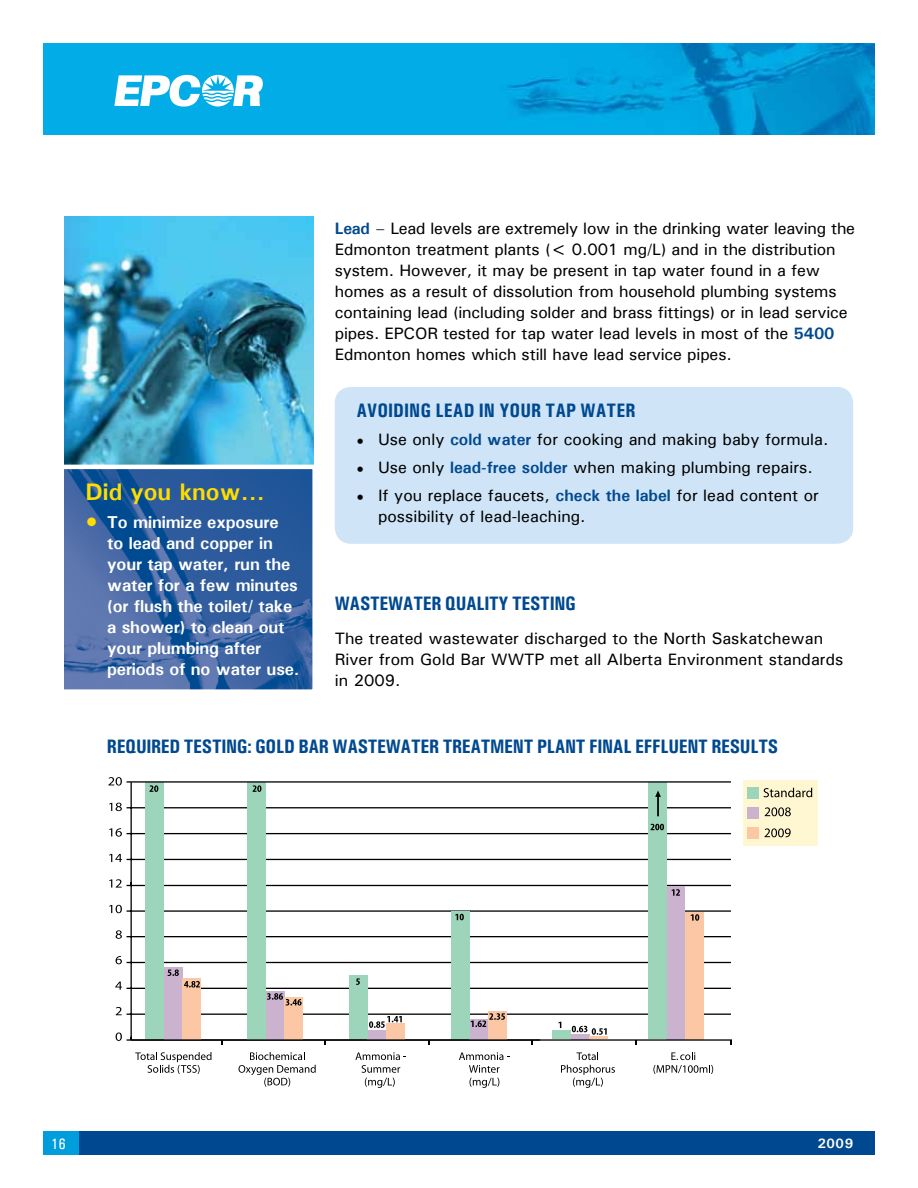
<style>
.page{position:relative;width:918px;height:1188px;background:#fff}
.page>*{position:absolute;margin:0;border:0;box-sizing:border-box;transform-origin:0 0}
.t1{font:700 24px "Univers";color:#fd0}
.t2{font:700 19.5px "Univers Condensed";letter-spacing:-.02em;color:#004990}
.t3{font:700 17.25px/21px "Univers";letter-spacing:-.01em;color:#fff}
.t4{font:16.5px/21px "Univers";letter-spacing:-.01em;color:#000}
.t5{font:15px "Univers Condensed";color:#fff}
.t6{font:700 13.5px "Univers";color:#fff}
.s1{color:#fd0}
.s2{font-weight:700;color:#004990}
.s3{font-size:10.5px}
</style>
<div class="page">
<img style="left:43px;top:43px;width:832px;height:92px">
<div style="left:43px;top:1131px;width:832px;height:24px;background:#004990"></div>
<div style="left:43px;top:1131px;width:35px;height:24px;background:#009ddc"></div>
<svg style="left:114px;top:75px;width:149px;height:32px"></svg>
<img style="left:65px;top:216px;width:248px;height:246px">
<div style="left:335px;top:387px;width:518px;height:157px;background:#cfe4f6;border-radius:16px"></div>
<svg style="left:64px;top:462px;width:250px;height:228px;background:#3b66a3"></svg>
<hr style="left:131px;top:885px;width:1px;height:155px;background:#000">
<hr style="left:127px;top:1039px;width:413px;height:2px;background:#000">
<hr style="left:127px;top:1014px;width:604px;height:1px;background:#000">
<hr style="left:127px;top:988px;width:604px;height:1px;background:#000">
<hr style="left:127px;top:962px;width:604px;height:1px;background:#000">
<hr style="left:127px;top:936px;width:604px;height:1px;background:#000">
<hr style="left:127px;top:910px;width:604px;height:2px;background:#000">
<hr style="left:127px;top:885px;width:604px;height:1px;background:#000">
<div style="left:164px;top:967px;width:19px;height:72px;background:#cbb3cf"></div>
<div style="left:182px;top:978px;width:19px;height:61px;background:#fcc7a5"></div>
<hr style="left:131px;top:782px;width:1px;height:103px;background:#000">
<hr style="left:127px;top:859px;width:604px;height:1px;background:#000">
<hr style="left:127px;top:833px;width:604px;height:1px;background:#000">
<hr style="left:127px;top:807px;width:604px;height:1px;background:#000">
<svg style="left:108px;top:777px;width:14px;height:9px"></svg>
<svg style="left:109px;top:803px;width:13px;height:8px"></svg>
<svg style="left:109px;top:828px;width:13px;height:9px"></svg>
<svg style="left:109px;top:854px;width:13px;height:8px"></svg>
<svg style="left:109px;top:879px;width:13px;height:9px"></svg>
<svg style="left:109px;top:905px;width:13px;height:8px"></svg>
<svg style="left:116px;top:930px;width:6px;height:9px"></svg>
<svg style="left:116px;top:956px;width:6px;height:8px"></svg>
<svg style="left:115px;top:982px;width:7px;height:8px"></svg>
<svg style="left:116px;top:1007px;width:6px;height:8px"></svg>
<svg style="left:116px;top:1032px;width:6px;height:9px"></svg>
<svg style="left:135px;top:1052px;width:77px;height:22px"></svg>
<svg style="left:238px;top:1052px;width:78px;height:35px"></svg>
<div style="left:145px;top:782px;width:19px;height:257px;background:#9dd5bb"></div>
<div style="left:266px;top:991px;width:18px;height:48px;background:#cbb3cf"></div>
<div style="left:284px;top:997px;width:19px;height:42px;background:#fcc7a5"></div>
<div style="left:247px;top:782px;width:19px;height:257px;background:#9dd5bb"></div>
<div style="left:367px;top:1030px;width:19px;height:9px;background:#cbb3cf"></div>
<div style="left:386px;top:1023px;width:19px;height:16px;background:#fcc7a5"></div>
<div style="left:349px;top:976px;width:19px;height:63px;background:#9dd5bb"></div>
<div style="left:469px;top:1019px;width:19px;height:20px;background:#cbb3cf"></div>
<div style="left:488px;top:1011px;width:18px;height:28px;background:#fcc7a5"></div>
<div style="left:451px;top:912px;width:18px;height:127px;background:#9dd5bb"></div>
<div style="left:571px;top:1034px;width:19px;height:5px;background:#cbb3cf"></div>
<div style="left:553px;top:1030px;width:18px;height:9px;background:#9dd5bb"></div>
<svg style="left:653px;top:1052px;width:60px;height:22px"></svg>
<div style="left:667px;top:886px;width:18px;height:153px;background:#cbb3cf"></div>
<div style="left:685px;top:912px;width:19px;height:127px;background:#fcc7a5"></div>
<div style="left:648px;top:782px;width:19px;height:257px;background:#9dd5bb"></div>
<div style="left:744px;top:781px;width:74px;height:65px;background:#fff6d2"></div>
<svg style="left:764px;top:788px;width:48px;height:9px"></svg>
<svg style="left:765px;top:807px;width:26px;height:9px"></svg>
<svg style="left:765px;top:828px;width:26px;height:9px"></svg>
<div style="left:747px;top:787px;width:11px;height:11px;background:#9dd5bb"></div>
<div style="left:747px;top:808px;width:11px;height:11px;background:#cbb3cf"></div>
<div style="left:747px;top:828px;width:11px;height:11px;background:#fcc7a5"></div>
<svg style="left:150px;top:785px;width:8px;height:7px"></svg>
<svg style="left:253px;top:785px;width:8px;height:7px"></svg>
<svg style="left:168px;top:969px;width:32px;height:19px"></svg>
<svg style="left:267px;top:993px;width:35px;height:13px"></svg>
<svg style="left:356px;top:978px;width:4px;height:7px"></svg>
<svg style="left:369px;top:1016px;width:33px;height:12px"></svg>
<svg style="left:455px;top:914px;width:9px;height:6px"></svg>
<svg style="left:471px;top:1013px;width:34px;height:14px"></svg>
<svg style="left:558px;top:1022px;width:3px;height:6px"></svg>
<svg style="left:572px;top:1026px;width:36px;height:13px"></svg>
<svg style="left:672px;top:889px;width:8px;height:7px"></svg>
<svg style="left:691px;top:914px;width:8px;height:7px"></svg>
<svg style="left:651px;top:824px;width:13px;height:6px"></svg>
<hr style="left:657px;top:794px;width:2px;height:22px;background:#000">
<svg style="left:655px;top:791px;width:6px;height:6px"></svg>
<hr style="left:127px;top:781px;width:604px;height:2px;background:#000">
<hr style="left:131px;top:1039px;width:601px;height:2px;background:#000">
<svg style="left:355px;top:1052px;width:51px;height:36px"></svg>
<svg style="left:459px;top:1052px;width:51px;height:36px"></svg>
<svg style="left:561px;top:1052px;width:54px;height:36px"></svg>
<h1 class="t1" style="left:86px;top:477px;width:181px">Did you know...</h1>
<p class="t3" style="left:107px;top:512px;width:194px;text-indent:-22px"><span class="s1">•</span> To minimize exposure<br>to lead and copper in your tap water, run the water for a few minutes (or flush the toilet/ take a shower) to clean out your plumbing after periods of no water use.</p>
<p class="t4" style="left:335px;top:218px;width:522px"><span class="s2">Lead</span> – Lead levels are extremely low in the drinking water leaving the Edmonton treatment plants (&lt; 0.001 mg/L) and in the distribution system. However, it may be present in tap water found in a few homes as a result of dissolution from household plumbing systems containing lead (including solder and brass fittings) or in lead service pipes. EPCOR tested for tap water lead levels in most of the <span class="s2">5400<br></span>Edmonton homes which still have lead service pipes.</p>
<p class="t2" style="left:356px;top:399px;width:41px">AVOIDINGLEADIN</p>
<p class="t2" style="left:499px;top:399px;width:42px">YOURTA</p>
<p class="t2" style="left:566px;top:399px;width:41px">P WATER</p>
<p class="t4" style="left:356px;top:429px;width:474px"><span class="s3">•</span> Use only <span class="s2">cold water</span> for cooking and making baby formula.</p>
<p class="t4" style="left:356px;top:456px;width:458px"><span class="s3">•</span> Use only <span class="s2">lead-free solder</span> when making plumbing repairs.</p>
<p class="t4" style="left:378px;top:484px;width:443px;text-indent:-22px"><span class="s3">•</span> If you replace faucets, <span class="s2">check the label</span> for lead content or possibility of lead-leaching.</p>
<p class="t2" style="left:335px;top:591px;width:243px">WASTEWATER QUALITYTESTING</p>
<p class="t4" style="left:335px;top:628px;width:510px">The treated wastewater discharged to the North Saskatchewan<br>River from Gold Bar WWTP met all Alberta Environment standards in 2009.</p>
<p class="t2" style="left:107px;top:734px;width:49px">REQUIREDTESTING</p>
<p class="t2" style="left:247px;top:734px;width:111px">: GOLD BAR WASTE</p>
<p class="t2" style="left:386px;top:734px;width:25px">WATERTREAT</p>
<p class="t2" style="left:490px;top:734px;width:22px">MENT</p>
<p class="t2" style="left:537px;top:734px;width:19px">PLANT</p>
<p class="t2" style="left:589px;top:734px;width:17px">FINALE</p>
<p class="t2" style="left:644px;top:734px;width:45px">FFLUENTRES</p>
<p class="t2" style="left:740px;top:734px;width:19px">ULTS</p>
<p class="t5" style="left:51px;top:1136px;width:16px">16</p>
<p class="t6" style="left:817px;top:1136px;width:37px">2009</p>
</div>
